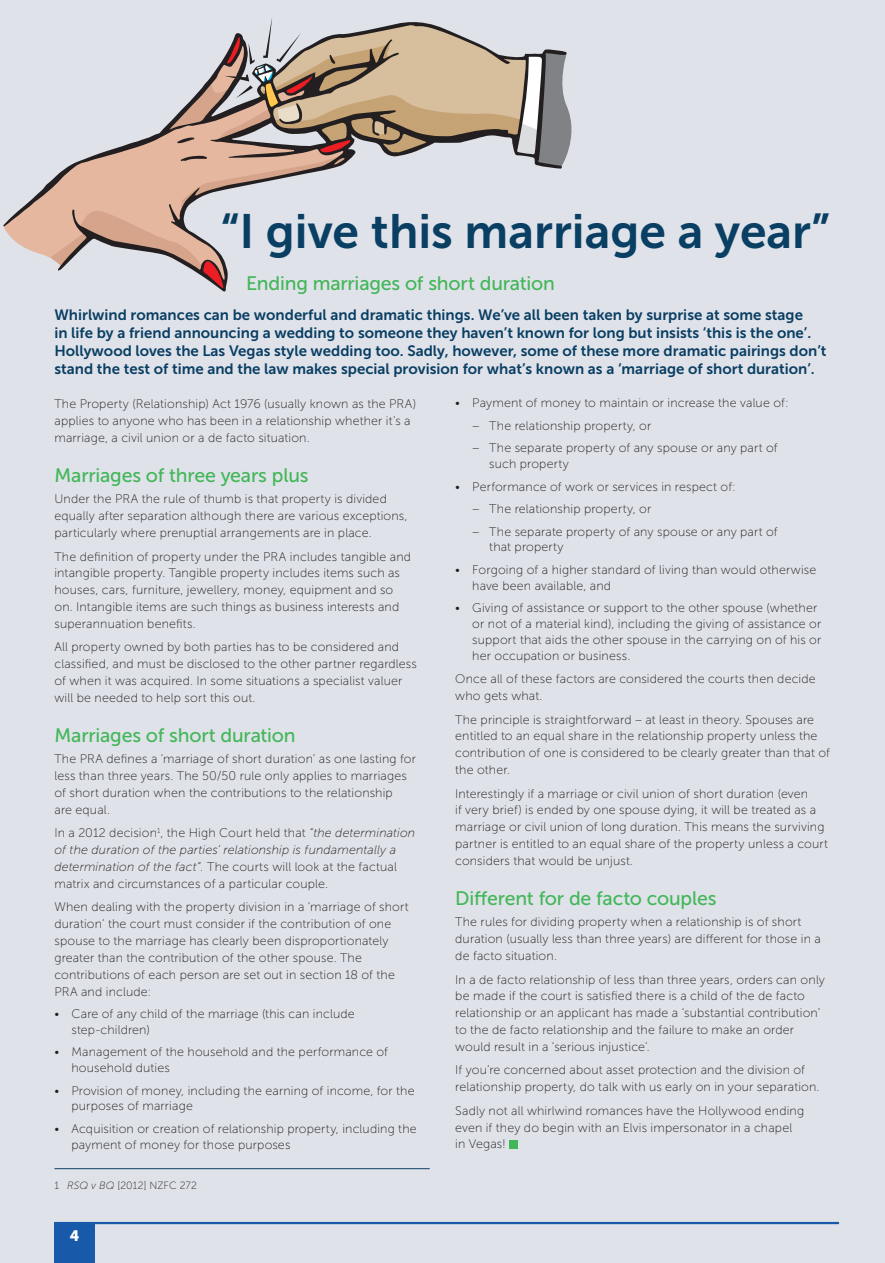
<style>
.page{position:relative;width:885px;height:1263px;background:#fff}
.page>*{position:absolute;margin:0;border:0;box-sizing:border-box;transform-origin:0 0}
.head_1{font:48px "Museo Sans 700";color:#093f63}
.head_2{font:19.5px "Museo Sans 500";letter-spacing:-.01em;color:#42b758}
.head_1-2{font:19.5px "Museo Sans 500";letter-spacing:-.01em;color:#42b758}
.Intro_Para{font:15px/18px "Museo Sans 700";color:#093f63}
.body_text{font:15px "Museo Sans 900";color:#fff}
.body_text-2{font:12.45px/16.8px "Museo Sans 100";letter-spacing:.015em;color:#231f20}
.Body_Small{font:10.5px "Museo Sans 100";letter-spacing:.005em;color:#231f20}
.s1{font-style:italic}
</style>
<div class="page">
<div style="left:1px;top:0;width:883px;height:1263px;background:#e0e2ea"></div>
<hr style="left:54px;top:1222px;width:784px;height:2px;background:#1859a9">
<div style="left:54px;top:1222px;width:41px;height:41px;background:#1859a9"></div>
<svg style="left:3px;top:182px;width:223px;height:110px"></svg>
<svg style="left:50px;top:17px;width:522px;height:274px"></svg>
<hr style="left:54px;top:1168px;width:375px;height:1px;background:#093f63">
<div style="left:509px;top:1140px;width:9px;height:8px;background:#42b758"></div>
<p class="head_1" style="left:220px;top:204px;width:611px">“I give this marriage a year”</p>
<p class="head_1-2" style="left:246px;top:272px;width:310px">Ending marriages of short duration</p>
<p class="Intro_Para" style="left:54px;top:306px;width:773px">Whirlwind romances can be wonderful and dramatic things. We’ve all been taken by surprise at some stage<br>in life by a friend announcing a wedding to someone they haven’t known for long but insists ‘this is the one’.<br>Hollywood loves the Las Vegas style wedding too. Sadly, however, some of these more dramatic pairings don’t stand the test of time and the law makes special provision for what’s known as a ‘marriage of short duration’.</p>
<p class="body_text-2" style="left:54px;top:396px;width:363px">The Property (Relationship) Act 1976 (usually known as the PRA) applies to anyone who has been in a relationship whether it’s a marriage, a civil union or a de facto situation.</p>
<p class="head_2" style="left:54px;top:465px;width:255px">Marriages of three years plus</p>
<p class="body_text-2" style="left:54px;top:491px;width:354px">Under the PRA the rule of thumb is that property is divided equally after separation although there are various exceptions, particularly where prenuptial arrangements are in place.</p>
<p class="body_text-2" style="left:54px;top:548px;width:358px">The definition of property under the PRA includes tangible and intangible property. Tangible property includes items such as houses, cars, furniture, jewellery, money, equipment and so on. Intangible items are such things as business interests and superannuation benefits.</p>
<p class="body_text-2" style="left:54px;top:639px;width:364px">All property owned by both parties has to be considered and classified, and must be disclosed to the other partner regardless of when it was acquired. In some situations a specialist valuer will be needed to help sort this out.</p>
<p class="head_2" style="left:54px;top:725px;width:243px">Marriages of short duration</p>
<p class="body_text-2" style="left:54px;top:751px;width:363px">The PRA defines a ‘marriage of short duration’ as one lasting for less than three years. The 50/50 rule only applies to marriages of short duration when the contributions to the relationship<br>are equal.</p>
<p class="body_text-2" style="left:54px;top:825px;width:362px">In a 2012 decision<sup>1</sup>, the High Court held that <span class="s1">“the determination of the duration of the parties’ relationship is fundamentally a determination of the fact”.</span> The courts will look at the factual matrix and circumstances of a particular couple.</p>
<p class="body_text-2" style="left:54px;top:899px;width:356px">When dealing with the property division in a ‘marriage of short duration’ the court must consider if the contribution of one spouse to the marriage has clearly been disproportionately greater than the contribution of the other spouse. The contributions of each person are set out in section 18 of the PRA and include:</p>
<p class="body_text-2" style="left:71px;top:1006px;width:285px;line-height:15.8px;text-indent:-17px">• Care of any child of the marriage (this can include step-children)</p>
<p class="body_text-2" style="left:71px;top:1044px;width:318px;line-height:15.8px;text-indent:-17px">• Management of the household and the performance of household duties</p>
<p class="body_text-2" style="left:71px;top:1083px;width:344px;line-height:15.8px;text-indent:-17px">• Provision of money, including the earning of income, for the purposes of marriage</p>
<p class="body_text-2" style="left:71px;top:1121px;width:347px;line-height:15.8px;text-indent:-17px">• Acquisition or creation of relationship property, including the payment of money for those purposes</p>
<p class="Body_Small" style="left:54px;top:1179px;width:144px">1 <span class="s1">RSQ v BQ</span> [2012] NZFC 272</p>
<p class="body_text-2" style="left:455px;top:395px;width:335px">• Payment of money to maintain or increase the value of:</p>
<p class="body_text-2" style="left:472px;top:417px;width:180px">− The relationship property, or</p>
<p class="body_text-2" style="left:489px;top:440px;width:290px;line-height:15.8px;text-indent:-17px">− The separate property of any spouse or any part of such property</p>
<p class="body_text-2" style="left:455px;top:478px;width:282px">• Performance of work or services in respect of:</p>
<p class="body_text-2" style="left:472px;top:501px;width:180px">− The relationship property, or</p>
<p class="body_text-2" style="left:489px;top:524px;width:290px;line-height:15.8px;text-indent:-17px">− The separate property of any spouse or any part of that property</p>
<p class="body_text-2" style="left:472px;top:562px;width:345px;line-height:15.8px;text-indent:-17px">• Forgoing of a higher standard of living than would otherwise have been available, and</p>
<p class="body_text-2" style="left:472px;top:600px;width:350px;line-height:15.8px;text-indent:-17px">• Giving of assistance or support to the other spouse (whether or not of a material kind), including the giving of assistance or support that aids the other spouse in the carrying on of his or her occupation or business.</p>
<p class="body_text-2" style="left:455px;top:671px;width:362px">Once all of these factors are considered the courts then decide who gets what.</p>
<p class="body_text-2" style="left:455px;top:711px;width:376px">The principle is straightforward – at least in theory. Spouses are entitled to an equal share in the relationship property unless the contribution of one is considered to be clearly greater than that of the other.</p>
<p class="body_text-2" style="left:455px;top:785px;width:374px">Interestingly if a marriage or civil union of short duration (even<br>if very brief) is ended by one spouse dying, it will be treated as a marriage or civil union of long duration. This means the surviving partner is entitled to an equal share of the property unless a court considers that would be unjust.</p>
<p class="head_2" style="left:455px;top:888px;width:263px">Different for de facto couples</p>
<p class="body_text-2" style="left:455px;top:914px;width:367px">The rules for dividing property when a relationship is of short duration (usually less than three years) are different for those in a de facto situation.</p>
<p class="body_text-2" style="left:455px;top:971px;width:371px">In a de facto relationship of less than three years, orders can only be made if the court is satisfied there is a child of the de facto relationship or an applicant has made a ‘substantial contribution’ to the de facto relationship and the failure to make an order would result in a ‘serious injustice’.</p>
<p class="body_text-2" style="left:455px;top:1062px;width:366px">If you’re concerned about asset protection and the division of relationship property, do talk with us early on in your separation.</p>
<p class="body_text-2" style="left:455px;top:1102px;width:350px">Sadly not all whirlwind romances have the Hollywood ending even if they do begin with an Elvis impersonator in a chapel in Vegas!</p>
<p class="body_text" style="left:70px;top:1227px;width:11px">4</p>
</div>
